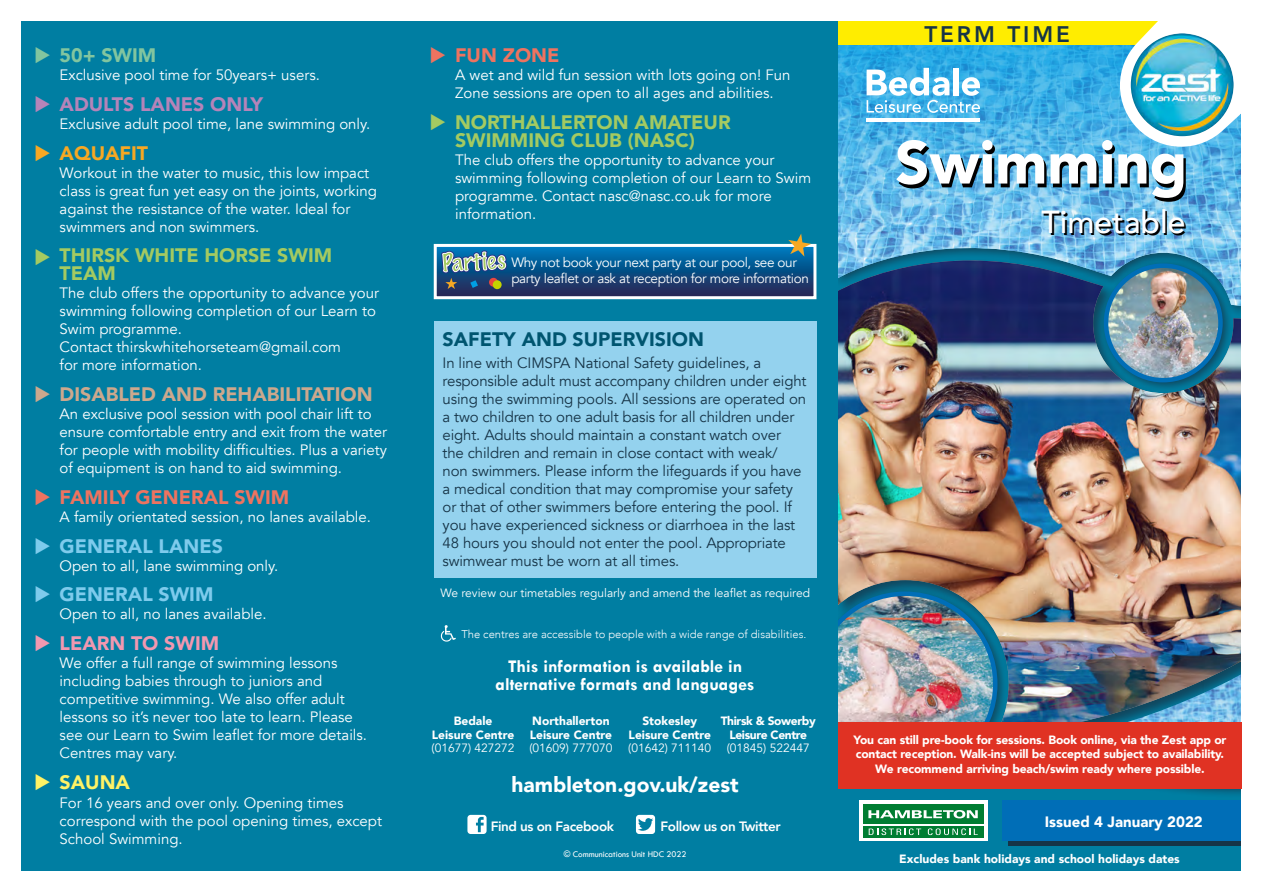
<style>
.page{position:relative;width:1263px;height:893px;background:#fff}
.page>*{position:absolute;margin:0;border:0;box-sizing:border-box;transform-origin:0 0}
.t1{font:900 60px "Avenir";color:#000}
.t2{font:500 31.8px "Avenir";color:#000}
.t3{font:800 22.5px "Avenir";letter-spacing:.13em;color:#163447}
.t4{font:900 21px "Avenir";color:#fff}
.t5{font:900 19.5px/18px "Avenir";color:#a4ca61;text-align:center}
.t6{font:900 19.5px "Avenir";color:#ee7360}
.t7{font:900 19.5px "Avenir";color:#cda88d}
.t8{font:900 19.5px "Avenir";color:#7ecbec}
.t9{font:900 19.5px "Avenir";color:#005570}
.t10{font:900 19.5px "Avenir";color:#b684b9}
.t11{font:900 19.5px "Avenir";color:#f298b0}
.t12{font:900 19.5px "Avenir";color:#82c59f}
.t13{font:900 19.5px "Avenir";color:#f7a823}
.t14{font:900 19.5px "Avenir";color:#fff265}
.t15{font:700 18px/18px "Tw Cen";color:#fff;text-align:center}
.t16{font:15px/18px "Avenir";color:#fff}
.t17{font:15px/18px "Avenir";letter-spacing:-.01em;color:#163447}
.t18{font:900 15px "Avenir";color:#fff}
.t19{font:13.5px/16.2px "Avenir";letter-spacing:-.025em;color:#fff}
.t20{font:800 13.5px "Avenir";letter-spacing:-.03em;color:#fff}
.t21{font:900 12px/13.5px "Avenir";letter-spacing:-.01em;color:#fff;text-align:center}
.t22{font:12px "Avenir";color:#fff}
.t23{font:900 12px/13.5px "Avenir";letter-spacing:-.03em;color:#fff;text-align:center}
.t24{font:300 11.25px "Avenir";color:#fff}
.t25{font:9px "Tw Cen";color:#fff}
</style>
<div class="page">
<div style="left:838px;top:21px;width:404px;height:851px;background:#007ea2"></div>
<img style="left:838px;top:226px;width:403px;height:13px">
<svg style="left:838px;top:45px;width:403px;height:181px;background:#54b5e7"></svg>
<div style="left:838px;top:21px;width:404px;height:24px;background:#ffed00"></div>
<svg style="left:838px;top:239px;width:404px;height:21px;background:#64afd6"></svg>
<img style="left:838px;top:260px;width:404px;height:462px">
<div style="left:807px;top:586px;width:201px;height:202px;background:#163447;opacity:.75"></div>
<img style="left:815px;top:594px;width:180px;height:180px;border-radius:90px">
<div style="left:21px;top:21px;width:817px;height:851px;background:#007ea2"></div>
<div style="left:1008px;top:810px;width:248px;height:36px;background:#163447"></div>
<div style="left:1016px;top:665px;width:247px;height:133px;background:#163447;opacity:.75"></div>
<img style="left:1016px;top:666px;width:226px;height:119px">
<div style="left:859px;top:801px;width:128px;height:40px;background:#fff"></div>
<div style="left:863px;top:804px;width:120px;height:20px;background:#007d32"></div>
<div style="left:863px;top:826px;width:120px;height:11px;background:#007d32"></div>
<svg style="left:868px;top:810px;width:110px;height:8px"></svg>
<svg style="left:869px;top:828px;width:52px;height:7px"></svg>
<svg style="left:928px;top:828px;width:50px;height:7px"></svg>
<div style="left:1002px;top:801px;width:254px;height:40px;background:#006eb7"></div>
<svg style="left:1120px;top:21px;width:122px;height:126px;background:#d1eae1"></svg>
<img style="left:1131px;top:33px;width:102px;height:103px;border-radius:51px">
<div style="left:1099px;top:259px;width:134px;height:133px;background:#163447;opacity:.75"></div>
<img style="left:1106px;top:266px;width:114px;height:114px;border-radius:57px">
<div style="left:1104px;top:263px;width:119px;height:119px;border:4px solid #006eb7;border-radius:50%"></div>
<div style="left:1242px;top:0;width:21px;height:893px;background:#fff"></div>
<hr style="left:866px;top:118px;width:114px;height:3px;background:#fff">
<svg style="left:866px;top:68px;width:114px;height:45px;background:#82cbee"></svg>
<div style="left:838px;top:722px;width:403px;height:66px;background:#e03223"></div>
<svg style="left:441px;top:625px;width:15px;height:17px"></svg>
<svg style="left:636px;top:815px;width:19px;height:19px"></svg>
<svg style="left:467px;top:815px;width:20px;height:19px"></svg>
<div style="left:434px;top:322px;width:382px;height:256px;background:#94d2ee"></div>
<svg style="left:438px;top:248px;width:374px;height:47px;background:#0d4e85"></svg>
<div style="left:434px;top:244px;width:382px;height:55px;border:3px solid #fff"></div>
<svg style="left:788px;top:234px;width:23px;height:23px"></svg>
<svg style="left:439px;top:243px;width:70px;height:79px"></svg>
<h3 class="t12" style="left:34px;top:39px;width:124px">◆ 50+ SWIM</h3>
<p class="t16" style="left:60px;top:66px;width:262px">Exclusive pool time for 50years+ users.</p>
<h3 class="t10" style="left:34px;top:87px;width:231px">◆ ADULTS LANES ONLY</h3>
<p class="t16" style="left:60px;top:115px;width:312px">Exclusive adult pool time, lane swimming only.</p>
<h3 class="t13" style="left:34px;top:136px;width:115px">◆ AQUAFIT</h3>
<p class="t16" style="left:60px;top:164px;width:319px">Workout in the water to music, this low impact class is great fun yet easy on the joints, working against the resistance of the water. Ideal for swimmers and non swimmers.</p>
<h3 class="t5" style="left:60px;top:246px;width:274px;text-align:left;text-indent:-26px">◆ THIRSK WHITE HORSE SWIM<br>TEAM</h3>
<p class="t16" style="left:60px;top:284px;width:321px">The club offers the opportunity to advance your swimming following completion of our Learn to Swim programme.<br>Contact thirskwhitehorseteam@gmail.com<br>for more information.</p>
<h3 class="t7" style="left:34px;top:378px;width:340px">◆ DISABLED AND REHABILITATION</h3>
<p class="t16" style="left:60px;top:405px;width:329px">An exclusive pool session with pool chair lift to ensure comfortable entry and exit from the water for people with mobility difficulties. Plus a variety of equipment is on hand to aid swimming.</p>
<h3 class="t6" style="left:34px;top:480px;width:257px">◆ FAMILY GENERAL SWIM</h3>
<p class="t16" style="left:60px;top:508px;width:313px">A family orientated session, no lanes available.</p>
<h3 class="t8" style="left:34px;top:529px;width:190px">◆ GENERAL LANES</h3>
<p class="t16" style="left:60px;top:557px;width:220px">Open to all, lane swimming only.</p>
<h3 class="t8" style="left:34px;top:578px;width:181px">◆ GENERAL SWIM</h3>
<p class="t16" style="left:60px;top:605px;width:208px">Open to all, no lanes available.</p>
<h3 class="t11" style="left:34px;top:627px;width:187px">◆ LEARN TO SWIM</h3>
<p class="t16" style="left:60px;top:654px;width:309px">We offer a full range of swimming lessons including babies through to juniors and competitive swimming. We also offer adult lessons so it’s never too late to learn. Please see our Learn to Swim leaflet for more details.<br>Centres may vary.</p>
<h3 class="t14" style="left:34px;top:765px;width:97px">◆ SAUNA</h3>
<p class="t16" style="left:60px;top:794px;width:324px">For 16 years and over only. Opening times correspond with the pool opening times, except<br>School Swimming.</p>
<h3 class="t6" style="left:430px;top:39px;width:131px">◆ FUN ZONE</h3>
<p class="t16" style="left:455px;top:66px;width:337px">A wet and wild fun session with lots going on! Fun<br>Zone sessions are open to all ages and abilities.</p>
<h3 class="t5" style="left:430px;top:112px;width:303px">◆ NORTHALLERTON AMATEUR<br>SWIMMING CLUB (NASC)</h3>
<p class="t16" style="left:455px;top:151px;width:358px">The club offers the opportunity to advance your swimming following completion of our Learn to Swim programme. Contact nasc@nasc.co.uk for more information.</p>
<p class="t19" style="left:511px;top:254px;width:299px">Why not book your next party at our pool, see our party leaflet or ask at reception for more information</p>
<h3 class="t9" style="left:443px;top:322px;width:263px">SAFETY AND SUPERVISION</h3>
<p class="t17" style="left:443px;top:354px;width:365px">In line with CIMSPA National Safety guidelines, a responsible adult must accompany children under eight using the swimming pools. All sessions are operated on a two children to one adult basis for all children under eight. Adults should maintain a constant watch over<br>the children and remain in close contact with weak/ non swimmers. Please inform the lifeguards if you have a medical condition that may compromise your safety or that of other swimmers before entering the pool. If you have experienced sickness or diarrhoea in the last 48 hours you should not enter the pool. Appropriate swimwear must be worn at all times.</p>
<p class="t22" style="left:440px;top:586px;width:371px">We review our timetables regularly and amend the leaflet as required</p>
<p class="t24" style="left:461px;top:627px;width:346px">The centres are accessible to people with a wide range of disabilities.</p>
<p class="t15" style="left:496px;top:657px;width:261px">This information is available in alternative formats and languages</p>
<p class="t21" style="left:432px;top:714px;width:84px">Bedale<br>Leisure Centre</p>
<p class="t22" style="left:432px;top:741px;width:84px">(01677) 427272</p>
<p class="t23" style="left:721px;top:714px;width:97px">Thirsk &amp; Sowerby<br>Leisure Centre</p>
<p class="t22" style="left:727px;top:741px;width:84px">(01845) 522447</p>
<h3 class="t4" style="left:512px;top:767px;width:229px">hambleton.gov.uk/zest</h3>
<p class="t21" style="left:530px;top:714px;width:84px;text-align:left">Northallerton<br>Leisure Centre</p>
<p class="t22" style="left:529px;top:741px;width:84px">(01609) 777070</p>
<p class="t21" style="left:628px;top:714px;width:84px">Stokesley<br>Leisure Centre</p>
<p class="t22" style="left:628px;top:741px;width:84px">(01642) 711140</p>
<p class="t20" style="left:491px;top:816px;width:125px">Find us on Facebook</p>
<p class="t20" style="left:661px;top:816px;width:122px">Follow us on Twitter</p>
<p class="t25" style="left:564px;top:849px;width:124px">© Communications Unit HDC 2022</p>
<h3 class="t3" style="left:924px;top:16px;width:147px">TERM TIME</h3>
<h1 class="t1" style="left:897px;top:115px;width:294px">Swimming</h1>
<h2 class="t2" style="left:1043px;top:196px;width:145px">Timetable</h2>
<p class="t21" style="left:853px;top:732px;width:374px;line-height:14.4px">You can still pre-book for sessions. Book online, via the Zest app or contact reception. Walk-ins will be accepted subject to availability.<br>We recommend arriving beach/swim ready where possible.</p>
<p class="t18" style="left:1045px;top:809px;width:159px">Issued 4 January 2022</p>
<p class="t21" style="left:899px;top:852px;width:282px">Excludes bank holidays and school holidays dates</p>
</div>
